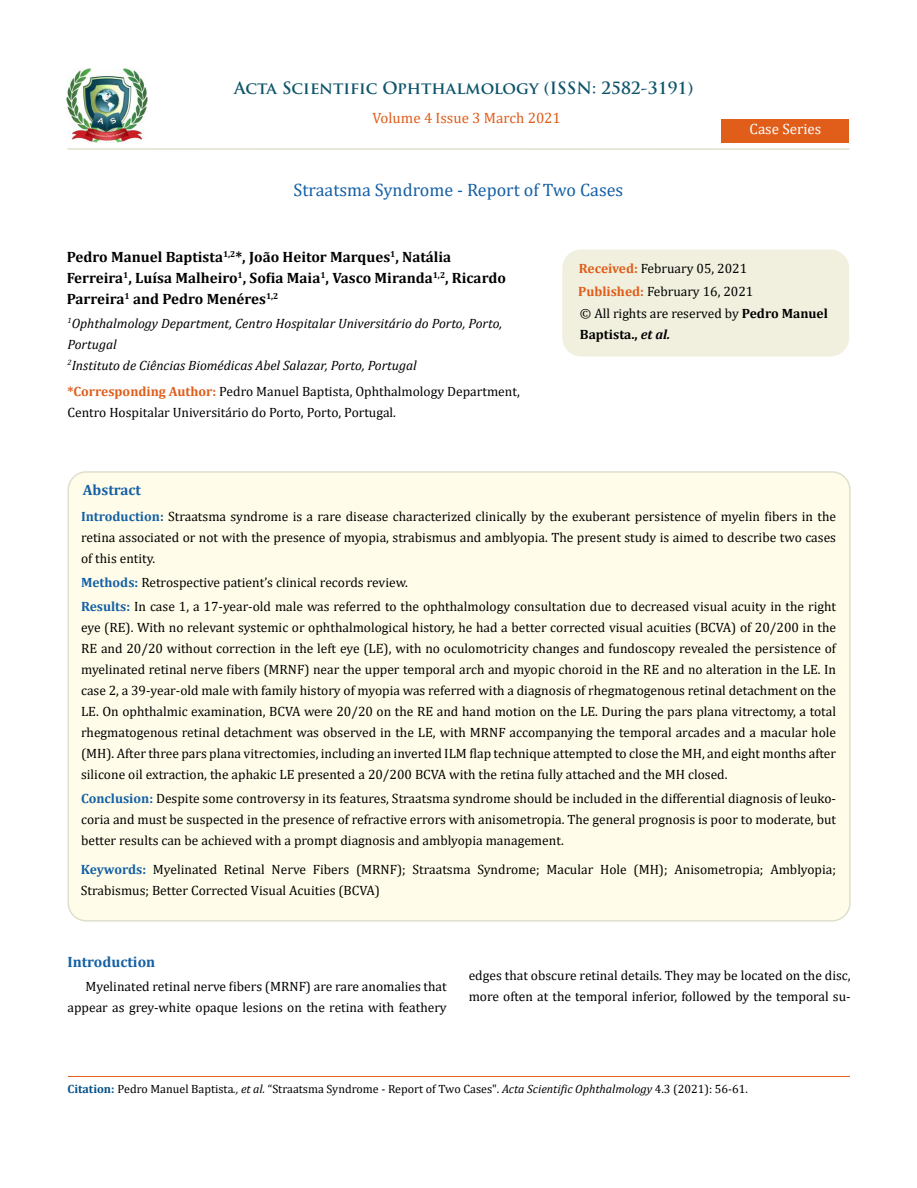
<style>
.page{position:relative;width:917px;height:1188px;background:#fff}
.page>*{position:absolute;margin:0;border:0;box-sizing:border-box;transform-origin:0 0}
.t1{font:18px "Cambria";color:#1560a6}
.t2{font:700 16.5px "Trajan Pro";color:#0e546a}
.t3{font:700 15px/21px "Cambria";color:#000}
.t4{font:15px "Cambria";color:#e05d1a}
.t5{font:700 15px "Cambria";color:#1560a6}
.t6{font:15px "Cambria";color:#fff}
.t7{font:13.5px/21px "Cambria";color:#000}
.t8{font:italic 13.5px/21px "Cambria";color:#000}
.t9{font:12px "Cambria";color:#000}
.s1{font-weight:700;color:#e05d1a}
.s2{font-weight:700}
.s3{font-weight:700;font-style:italic}
.s4{font-weight:700;color:#1560a6}
.s5{font-weight:700;color:#035089}
.s6{font-style:italic}
</style>
<div class="page">
<img style="left:67px;top:68px;width:80px;height:74px">
<div style="left:721px;top:119px;width:128px;height:23px;background:#e05d1a"></div>
<div style="left:563px;top:250px;width:285px;height:106px;background:#f1f0de;border-radius:18px"></div>
<div style="left:562px;top:250px;width:287px;height:106px;border:2px solid #f1f0de;border-radius:18px"></div>
<div style="left:68px;top:472px;width:781px;height:449px;background:#fffde9;border-radius:18px"></div>
<div style="left:67px;top:471px;width:783px;height:451px;border:2px solid #e0dfcd;border-radius:18px"></div>
<hr style="left:68px;top:1076px;width:781px;height:1px;background:#e05d1a">
<hr style="left:67px;top:148px;width:782px;height:2px;background:#e0dfcd">
<p class="t2" style="left:234px;top:77px;width:461px">Acta Scientific Ophthalmology (ISSN: 2582-3191)</p>
<p class="t4" style="left:372px;top:109px;width:190px">Volume 4 Issue 3 March 2021</p>
<h1 class="t1" style="left:293px;top:180px;width:331px">Straatsma Syndrome - Report of Two Cases</h1>
<p class="t6" style="left:749px;top:120px;width:73px">Case Series</p>
<p class="t3" style="left:67px;top:246px;width:440px">Pedro Manuel Baptista<sup>1,2</sup>*, João Heitor Marques<sup>1</sup>, Natália<br>Ferreira<sup>1</sup>, Luísa Malheiro<sup>1</sup>, Sofia Maia<sup>1</sup>, Vasco Miranda<sup>1,2</sup>, Ricardo<br>Parreira<sup>1</sup> and Pedro Menéres<sup>1,2</sup></p>
<p class="t8" style="left:67px;top:312px;width:436px"><sup>1</sup>Ophthalmology Department, Centro Hospitalar Universitário do Porto, Porto,<br>Portugal<br><sup>2</sup>Instituto de Ciências Biomédicas Abel Salazar, Porto, Portugal</p>
<p class="t7" style="left:67px;top:381px;width:454px"><span class="s1">*Corresponding Author:</span> Pedro Manuel Baptista, Ophthalmology Department,<br>Centro Hospitalar Universitário do Porto, Porto, Portugal.</p>
<p class="t7" style="left:578px;top:257px;width:177px;line-height:23px"><span class="s1">Received:</span> February 05, 2021<br><span class="s1">Published:</span> February 16, 2021</p>
<p class="t7" style="left:580px;top:303px;width:249px">© All rights are reserved by <span class="s2">Pedro Manuel<br>Baptista.,</span> <span class="s3">et al.</span></p>
<p class="t5" style="left:83px;top:480px;width:60px">Abstract</p>
<p class="t7" style="left:81px;top:506px;width:756px;text-align:justify"><span class="s4">Introduction:</span> Straatsma syndrome is a rare disease characterized clinically by the exuberant persistence of myelin fibers in the retina associated or not with the presence of myopia, strabismus and amblyopia. The present study is aimed to describe two cases of this entity.</p>
<p class="t7" style="left:81px;top:570px;width:756px;line-height:24px"><span class="s4">Methods:</span> Retrospective patient’s clinical records review.<br><span class="s4">Results:</span> In case 1, a 17-year-old male was referred to the ophthalmology consultation due to decreased visual acuity in the right</p>
<p class="t7" style="left:81px;top:617px;width:756px;text-align:justify">eye (RE). With no relevant systemic or ophthalmological history, he had a better corrected visual acuities (BCVA) of 20/200 in the RE and 20/20 without correction in the left eye (LE), with no oculomotricity changes and fundoscopy revealed the persistence of myelinated retinal nerve fibers (MRNF) near the upper temporal arch and myopic choroid in the RE and no alteration in the LE. In case 2, a 39-year-old male with family history of myopia was referred with a diagnosis of rhegmatogenous retinal detachment on the LE. On ophthalmic examination, BCVA were 20/20 on the RE and hand motion on the LE. During the pars plana vitrectomy, a total rhegmatogenous retinal detachment was observed in the LE, with MRNF accompanying the temporal arcades and a macular hole (MH). After three pars plana vitrectomies, including an inverted ILM flap technique attempted to close the MH, and eight months after silicone oil extraction, the aphakic LE presented a 20/200 BCVA with the retina fully attached and the MH closed.</p>
<p class="t7" style="left:81px;top:788px;width:756px;text-align:justify"><span class="s4">Conclusion:</span> Despite some controversy in its features, Straatsma syndrome should be included in the differential diagnosis of leuko&shy;coria and must be suspected in the presence of refractive errors with anisometropia. The general prognosis is poor to moderate, but better results can be achieved with a prompt diagnosis and amblyopia management.</p>
<p class="t7" style="left:81px;top:859px;width:756px"><span class="s4">Keywords:</span> Myelinated Retinal Nerve Fibers (MRNF); Straatsma Syndrome; Macular Hole (MH); Anisometropia; Amblyopia;<br>Strabismus; Better Corrected Visual Acuities (BCVA)</p>
<p class="t5" style="left:67px;top:952px;width:89px">Introduction</p>
<p class="t7" style="left:67px;top:976px;width:381px;text-align:right">Myelinated retinal nerve fibers (MRNF) are rare anomalies that appear as grey-white opaque lesions on the retina with feathery</p>
<p class="t7" style="left:468px;top:965px;width:383px">edges that obscure retinal details. They may be located on the disc, more often at the temporal inferior, followed by the temporal su-</p>
<p class="t9" style="left:68px;top:1082px;width:681px"><span class="s5">Citation:</span> Pedro Manuel Baptista<span class="s6">., et al.</span> “Straatsma Syndrome - Report of Two Cases". <span class="s6">Acta Scientific Ophthalmology</span> 4.3 (2021): 56-61.</p>
</div>
